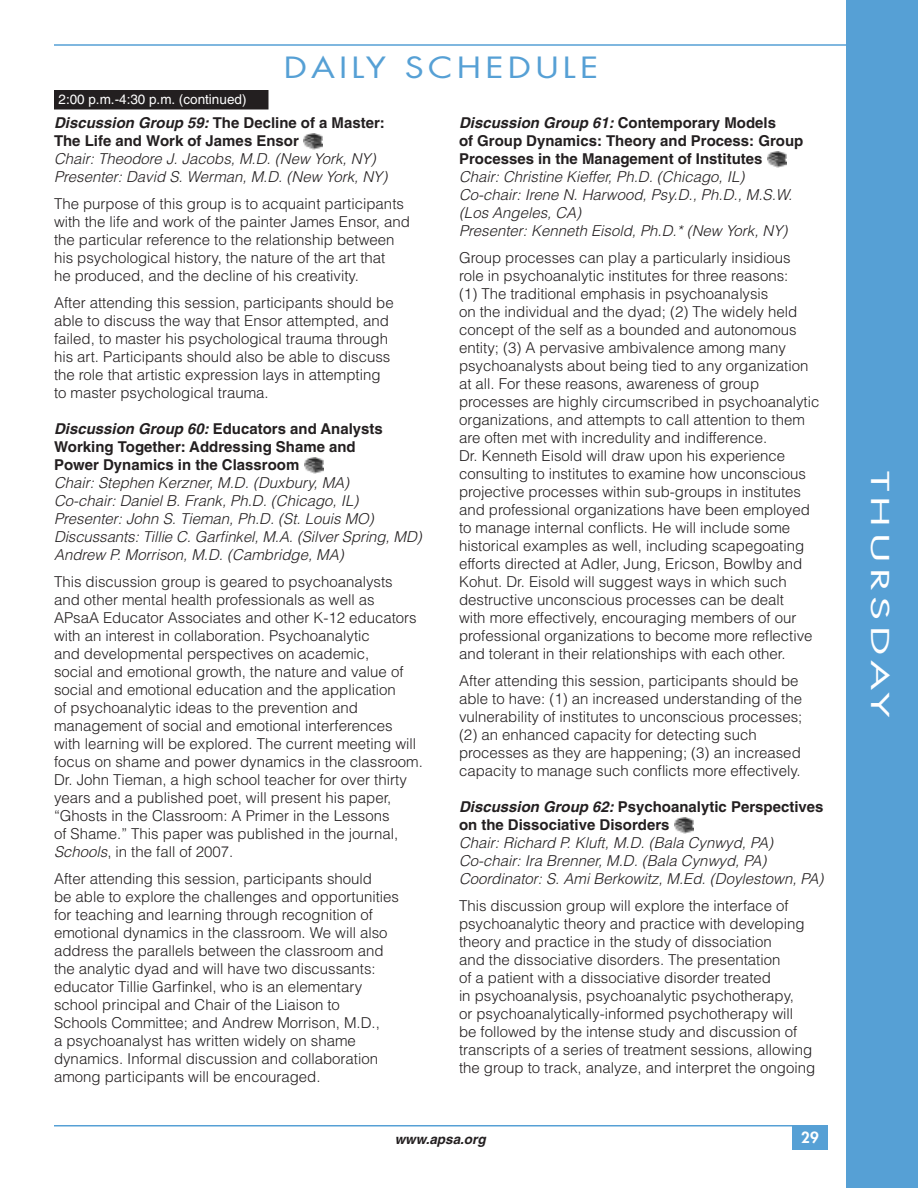
<style>
.page{position:relative;width:918px;height:1188px;background:#fff}
.page>*{position:absolute;margin:0;border:0;box-sizing:border-box;transform-origin:0 0}
.t1{font:28.5px "Futura";letter-spacing:.125em;color:#56a0d5;scale:1.2 1}
.t2{font:24px "Futura";letter-spacing:.125em;color:#fff;scale:1.8 1}
.t3{font:300 15px/18px "Helvetica";color:#231f20}
.t4{font:italic 300 15px/18px "Helvetica";color:#231f20}
.t5{font:700 15px/18px "Helvetica";color:#231f20}
.t6{font:800 15px "Futura";color:#fff}
.t7{font:13.5px "Helvetica";color:#fff}
.t8{font:italic 700 13.5px "Helvetica";color:#231f20}
.s1{font-style:italic}
</style>
<div class="page">
<img style="left:674px;top:817px;width:20px;height:17px">
<img style="left:767px;top:151px;width:20px;height:17px">
<img style="left:304px;top:457px;width:20px;height:17px">
<img style="left:304px;top:133px;width:19px;height:17px">
<hr style="left:54px;top:44px;width:810px;height:2px;background:#56a0d5">
<div style="left:846px;top:0;width:72px;height:1188px;background:#56a0d5"></div>
<div style="left:54px;top:90px;width:214px;height:20px;background:#231f20"></div>
<div style="left:792px;top:1126px;width:36px;height:24px;background:#56a0d5"></div>
<hr style="left:54px;top:1125px;width:774px;height:1px;background:#56a0d5">
<p class="t7" style="left:58px;top:95px;width:190px">2:00 p.m.-4:30 p.m. (continued)</p>
<h1 class="t1" style="left:284px;top:54px;width:264px">DAILY SCHEDULE</h1>
<p class="t5" style="left:54px;top:115px;width:332px"><span class="s1">Discussion Group 59:</span> The Decline of a Master:<br>The Life and Work of James Ensor</p>
<p class="t4" style="left:54px;top:150px;width:335px">Chair: Theodore J. Jacobs, M.D. (New York, NY)<br>Presenter: David S. Werman, M.D. (New York, NY)</p>
<p class="t3" style="left:54px;top:195px;width:357px">The purpose of this group is to acquaint participants with the life and work of the painter James Ensor, and the particular reference to the relationship between his psychological history, the nature of the art that<br>he produced, and the decline of his creativity.</p>
<p class="t3" style="left:54px;top:294px;width:341px">After attending this session, participants should be able to discuss the way that Ensor attempted, and failed, to master his psychological trauma through his art. Participants should also be able to discuss the role that artistic expression lays in attempting to master psychological trauma.</p>
<p class="t5" style="left:54px;top:421px;width:330px"><span class="s1">Discussion Group 60:</span> Educators and Analysts<br>Working Together: Addressing Shame and<br>Power Dynamics in the Classroom</p>
<p class="t4" style="left:54px;top:474px;width:369px">Chair: Stephen Kerzner, M.D. (Duxbury, MA)<br>Co-chair: Daniel B. Frank, Ph.D. (Chicago, IL)<br>Presenter: John S. Tieman, Ph.D. (St. Louis MO)<br>Discussants: Tillie C. Garfinkel, M.A. (Silver Spring, MD)<br>Andrew P. Morrison, M.D. (Cambridge, MA)</p>
<p class="t3" style="left:54px;top:573px;width:370px">This discussion group is geared to psychoanalysts<br>and other mental health professionals as well as APsaA Educator Associates and other K-12 educators with an interest in collaboration. Psychoanalytic<br>and developmental perspectives on academic,<br>social and emotional growth, the nature and value of social and emotional education and the application<br>of psychoanalytic ideas to the prevention and management of social and emotional interferences with learning will be explored. The current meeting will focus on shame and power dynamics in the classroom.<br>Dr. John Tieman, a high school teacher for over thirty years and a published poet, will present his paper, “Ghosts in the Classroom: A Primer in the Lessons<br>of Shame.” This paper was published in the journal, <span class="s1">Schools</span>, in the fall of 2007.</p>
<p class="t3" style="left:54px;top:870px;width:347px">After attending this session, participants should<br>be able to explore the challenges and opportunities for teaching and learning through recognition of emotional dynamics in the classroom. We will also address the parallels between the classroom and the analytic dyad and will have two discussants: educator Tillie Garfinkel, who is an elementary school principal and Chair of the Liaison to<br>Schools Committee; and Andrew Morrison, M.D.,<br>a psychoanalyst has written widely on shame dynamics. Informal discussion and collaboration among participants will be encouraged.</p>
<p class="t5" style="left:459px;top:115px;width:346px"><span class="s1">Discussion Group 61:</span> Contemporary Models<br>of Group Dynamics: Theory and Process: Group<br>Processes in the Management of Institutes</p>
<p class="t4" style="left:459px;top:168px;width:335px">Chair: Christine Kieffer, Ph.D. (Chicago, IL)<br>Co-chair: Irene N. Harwood, Psy.D., Ph.D., M.S.W. (Los Angeles, CA)<br>Presenter: Kenneth Eisold, Ph.D.* (New York, NY)</p>
<p class="t3" style="left:459px;top:249px;width:362px">Group processes can play a particularly insidious<br>role in psychoanalytic institutes for three reasons:<br>(1) The traditional emphasis in psychoanalysis<br>on the individual and the dyad; (2) The widely held concept of the self as a bounded and autonomous entity; (3) A pervasive ambivalence among many psychoanalysts about being tied to any organization at all. For these reasons, awareness of group processes are highly circumscribed in psychoanalytic organizations, and attempts to call attention to them are often met with incredulity and indifference.<br>Dr. Kenneth Eisold will draw upon his experience consulting to institutes to examine how unconscious projective processes within sub-groups in institutes and professional organizations have been employed to manage internal conflicts. He will include some historical examples as well, including scapegoating efforts directed at Adler, Jung, Ericson, Bowlby and Kohut. Dr. Eisold will suggest ways in which such destructive unconscious processes can be dealt<br>with more effectively, encouraging members of our professional organizations to become more reflective and tolerant in their relationships with each other.</p>
<p class="t3" style="left:459px;top:672px;width:345px">After attending this session, participants should be able to have: (1) an increased understanding of the vulnerability of institutes to unconscious processes; (2) an enhanced capacity for detecting such processes as they are happening; (3) an increased capacity to manage such conflicts more effectively.</p>
<p class="t5" style="left:459px;top:799px;width:366px"><span class="s1">Discussion Group 62:</span> Psychoanalytic Perspectives on the Dissociative Disorders</p>
<p class="t4" style="left:459px;top:834px;width:366px">Chair: Richard P. Kluft, M.D. (Bala Cynwyd, PA)<br>Co-chair: Ira Brenner, M.D. (Bala Cynwyd, PA)<br>Coordinator: S. Ami Berkowitz, M.Ed. (Doylestown, PA)</p>
<p class="t3" style="left:459px;top:897px;width:358px">This discussion group will explore the interface of psychoanalytic theory and practice with developing theory and practice in the study of dissociation<br>and the dissociative disorders. The presentation<br>of a patient with a dissociative disorder treated<br>in psychoanalysis, psychoanalytic psychotherapy,<br>or psychoanalytically-informed psychotherapy will<br>be followed by the intense study and discussion of transcripts of a series of treatment sessions, allowing the group to track, analyze, and interpret the ongoing</p>
<p class="t8" style="left:395px;top:1134px;width:93px">www.apsa.org</p>
<p class="t6" style="left:801px;top:1130px;width:19px">29</p>
<h2 class="t2" style="left:891px;top:471px;width:138px;rotate:90deg">THURSDAY</h2>
</div>
